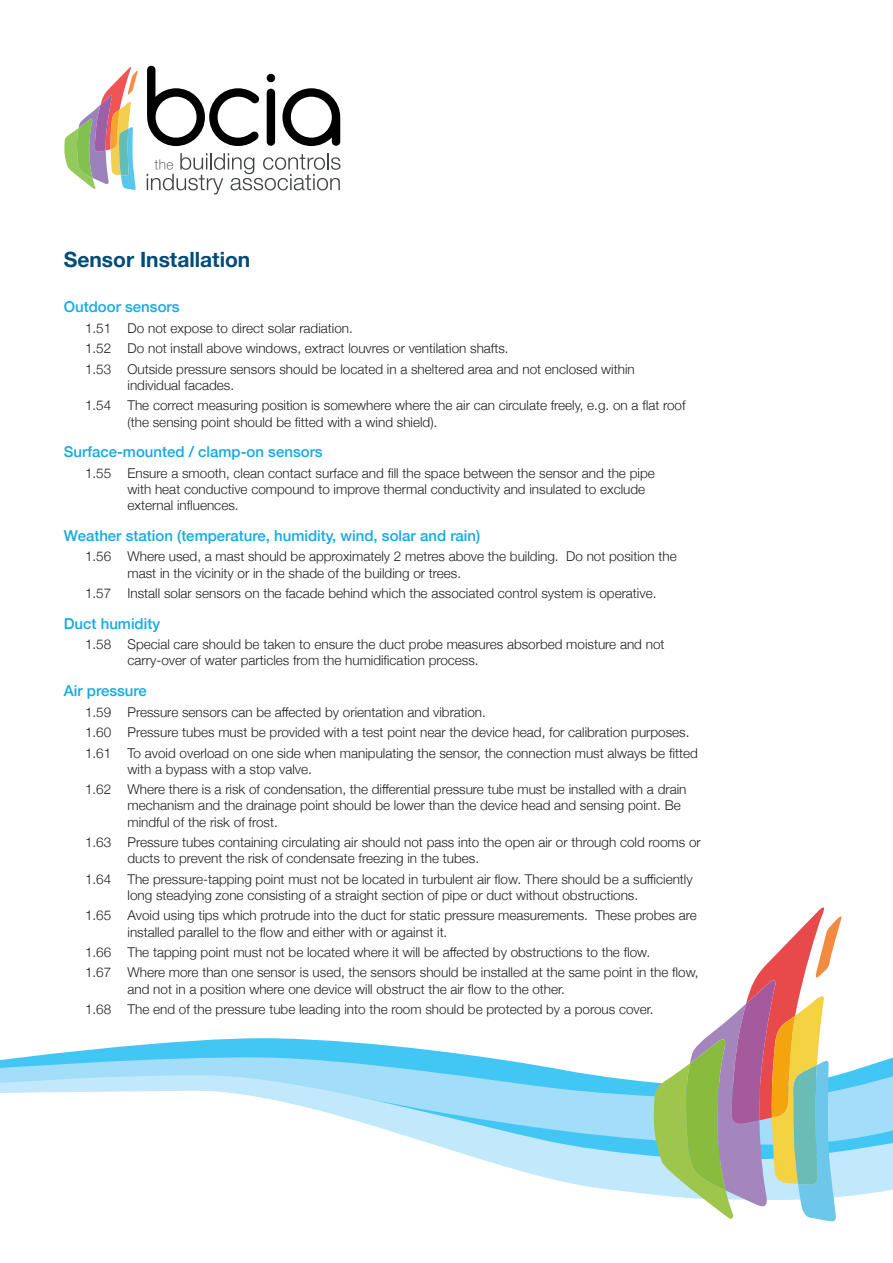
<style>
.page{position:relative;width:893px;height:1263px;background:#fff}
.page>*{position:absolute;margin:0;border:0;box-sizing:border-box;transform-origin:0 0}
.t1{font:700 21px "Helvetica Neue";color:#004c76}
.t2{font:500 15px "Helvetica Neue";color:#14aae2}
.t3{font:300 13.5px/20.4px "Helvetica Neue";color:#221f1f}
</style>
<div class="page">
<svg style="left:64px;top:67px;width:74px;height:123px"></svg>
<svg style="left:147px;top:66px;width:113px;height:80px"></svg>
<div style="left:267px;top:89px;width:8px;height:57px;background:#000;border-radius:4px"></div>
<svg style="left:282px;top:88px;width:58px;height:58px"></svg>
<svg style="left:267px;top:74px;width:8px;height:8px"></svg>
<svg style="left:147px;top:153px;width:193px;height:41px"></svg>
<svg style="left:34px;top:1038px;width:441px;height:18px;fill:#42c7f4"></svg>
<svg style="left:0;top:1056px;width:893px;height:18px"></svg>
<svg style="left:0;top:1074px;width:893px;height:123px"></svg>
<svg style="left:654px;top:907px;width:189px;height:315px"></svg>
<h1 class="t1" style="left:64px;top:252px;width:188px">Sensor Installation</h1>
<p class="t2" style="left:64px;top:301px;width:117px">Outdoor sensors</p>
<p class="t3" style="left:85px;top:319px;width:551px">1.51 Do not expose to direct solar radiation.<br>1.52 Do not install above windows, extract louvres or ventilation shafts.<br>1.53 Outside pressure sensors should be located in a sheltered area and not enclosed within</p>
<p class="t3" style="left:85px;top:376px;width:602px;text-indent:43px">individual facades.<br>1.54 The correct measuring position is somewhere where the air can circulate freely, e.g. on a flat roof</p>
<p class="t3" style="left:128px;top:410px;width:311px">(the sensing point should be fitted with a wind shield).</p>
<p class="t2" style="left:64px;top:440px;width:260px">Surface-mounted / clamp-on sensors</p>
<p class="t3" style="left:128px;top:464px;width:529px;line-height:16.2px;text-indent:-43px">1.55 Ensure a smooth, clean contact surface and fill the space between the sensor and the pipe with heat conductive compound to improve thermal conductivity and insulated to exclude external influences.</p>
<p class="t2" style="left:64px;top:523px;width:418px">Weather station (temperature, humidity, wind, solar and rain)</p>
<p class="t3" style="left:128px;top:550px;width:551px;line-height:16.2px;text-indent:-43px">1.56 Where used, a mast should be approximately 2 metres above the building. Do not position the mast in the vicinity or in the shade of the building or trees.</p>
<p class="t3" style="left:85px;top:584px;width:573px">1.57 Install solar sensors on the facade behind which the associated control system is operative.</p>
<p class="t2" style="left:64px;top:618px;width:98px">Duct humidity</p>
<p class="t3" style="left:128px;top:638px;width:538px;line-height:16.2px;text-indent:-43px">1.58 Special care should be taken to ensure the duct probe measures absorbed moisture and not carry-over of water particles from the humidification process.</p>
<p class="t2" style="left:64px;top:685px;width:85px">Air pressure</p>
<p class="t3" style="left:85px;top:701px;width:614px">1.59 Pressure sensors can be affected by orientation and vibration.<br>1.60 Pressure tubes must be provided with a test point near the device head, for calibration purposes.<br>1.61 To avoid overload on one side when manipulating the sensor, the connection must always be fitted</p>
<p class="t3" style="left:85px;top:760px;width:603px;text-indent:43px">with a bypass with a stop valve.<br>1.62 Where there is a risk of condensation, the differential pressure tube must be installed with a drain</p>
<p class="t3" style="left:128px;top:799px;width:555px;line-height:16.2px">mechanism and the drainage point should be lower than the device head and sensing point. Be mindful of the risk of frost.</p>
<p class="t3" style="left:128px;top:835px;width:575px;line-height:16.2px;text-indent:-43px">1.63 Pressure tubes containing circulating air should not pass into the open air or through cold rooms or ducts to prevent the risk of condensate freezing in the tubes.</p>
<p class="t3" style="left:128px;top:870px;width:567px;line-height:16.2px;text-indent:-43px">1.64 The pressure-tapping point must not be located in turbulent air flow. There should be a sufficiently long steadying zone consisting of a straight section of pipe or duct without obstructions.</p>
<p class="t3" style="left:128px;top:909px;width:571px;line-height:16.2px;text-indent:-43px">1.65 Avoid using tips which protrude into the duct for static pressure measurements. These probes are installed parallel to the flow and either with or against it.</p>
<p class="t3" style="left:85px;top:941px;width:615px">1.66 The tapping point must not be located where it will be affected by obstructions to the flow.<br>1.67 Where more than one sensor is used, the sensors should be installed at the same point in the flow,</p>
<p class="t3" style="left:85px;top:978px;width:570px;text-indent:43px">and not in a position where one device will obstruct the air flow to the other.<br>1.68 The end of the pressure tube leading into the room should be protected by a porous cover.</p>
</div>
